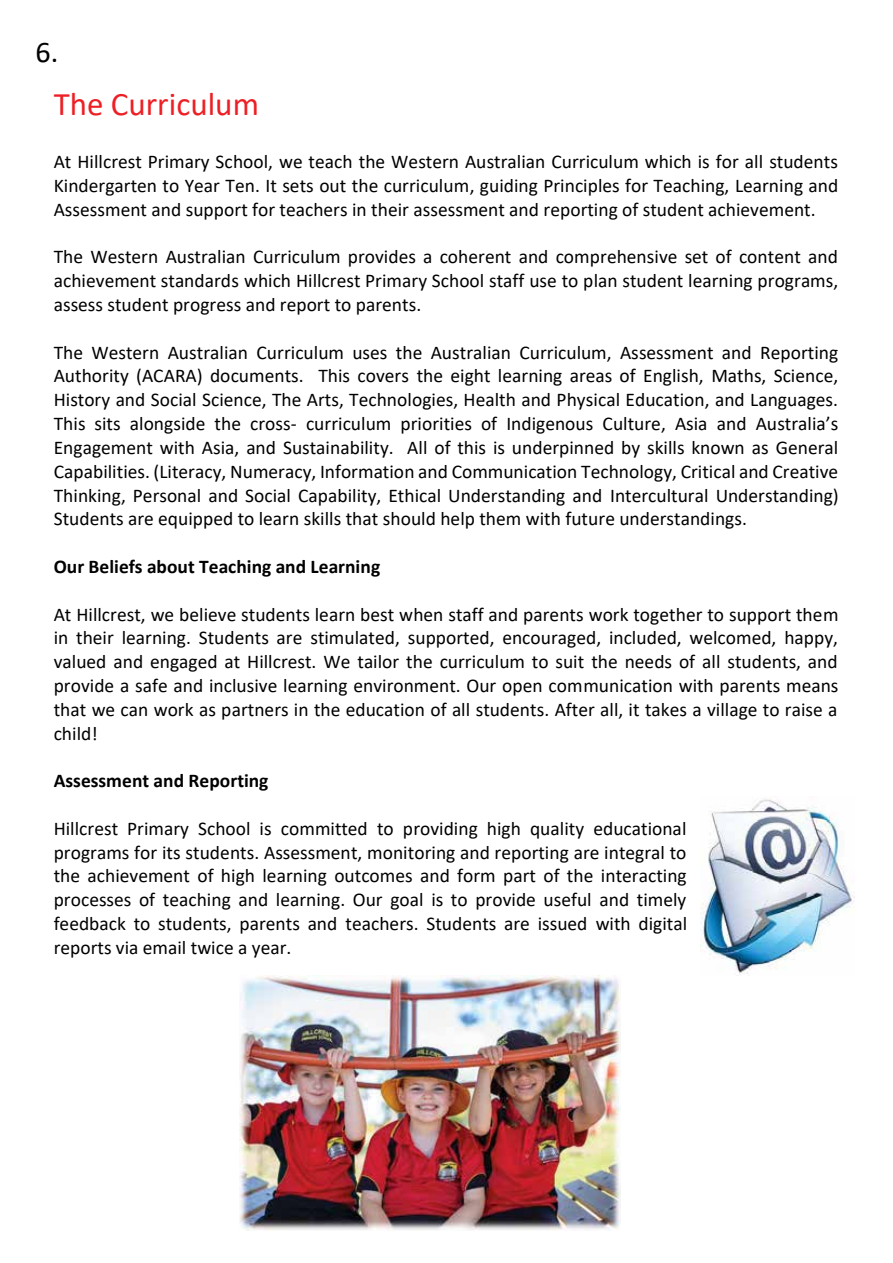
<style>
.page{position:relative;width:893px;height:1263px;background:#fff}
.page>*{position:absolute;margin:0;border:0;box-sizing:border-box;transform-origin:0 0}
.t1{font:33px "Calibri";color:#ed1f24}
.t2{font:30px "Calibri";color:#000}
.t3{font:19.5px/23.9px "Calibri";color:#000;text-align:justify}
.t4{font:700 19.5px "Calibri";color:#000}
</style>
<div class="page">
<img style="left:701px;top:799px;width:153px;height:177px">
<img style="left:239px;top:976px;width:382px;height:254px">
<h2 class="t2" style="left:36px;top:31px;width:24px">6.</h2>
<h1 class="t1" style="left:54px;top:81px;width:207px">The Curriculum</h1>
<p class="t3" style="left:54px;top:149px;width:786px">At Hillcrest Primary School, we teach the Western Australian Curriculum which is for all students Kindergarten to Year Ten. It sets out the curriculum, guiding Principles for Teaching, Learning and Assessment and support for teachers in their assessment and reporting of student achievement.</p>
<p class="t3" style="left:54px;top:244px;width:786px">The Western Australian Curriculum provides a coherent and comprehensive set of content and achievement standards which Hillcrest Primary School staff use to plan student learning programs, assess student progress and report to parents.</p>
<p class="t3" style="left:54px;top:340px;width:787px">The Western Australian Curriculum uses the Australian Curriculum, Assessment and Reporting Authority (ACARA) documents. This covers the eight learning areas of English, Maths, Science, History and Social Science, The Arts, Technologies, Health and Physical Education, and Languages.<br>This sits alongside the cross- curriculum priorities of Indigenous Culture, Asia and Australia’s Engagement with Asia, and Sustainability. All of this is underpinned by skills known as General Capabilities. (Literacy, Numeracy, Information and Communication Technology, Critical and Creative Thinking, Personal and Social Capability, Ethical Understanding and Intercultural Understanding)<br>Students are equipped to learn skills that should help them with future understandings.</p>
<p class="t4" style="left:54px;top:553px;width:328px">Our Beliefs about Teaching and Learning</p>
<p class="t3" style="left:54px;top:602px;width:787px">At Hillcrest, we believe students learn best when staff and parents work together to support them in their learning. Students are stimulated, supported, encouraged, included, welcomed, happy, valued and engaged at Hillcrest. We tailor the curriculum to suit the needs of all students, and provide a safe and inclusive learning environment. Our open communication with parents means that we can work as partners in the education of all students. After all, it takes a village to raise a child!</p>
<p class="t4" style="left:54px;top:767px;width:216px">Assessment and Reporting</p>
<p class="t3" style="left:54px;top:816px;width:635px">Hillcrest Primary School is committed to providing high quality educational programs for its students. Assessment, monitoring and reporting are integral to the achievement of high learning outcomes and form part of the interacting processes of teaching and learning. Our goal is to provide useful and timely feedback to students, parents and teachers. Students are issued with digital reports via email twice a year.</p>
</div>
